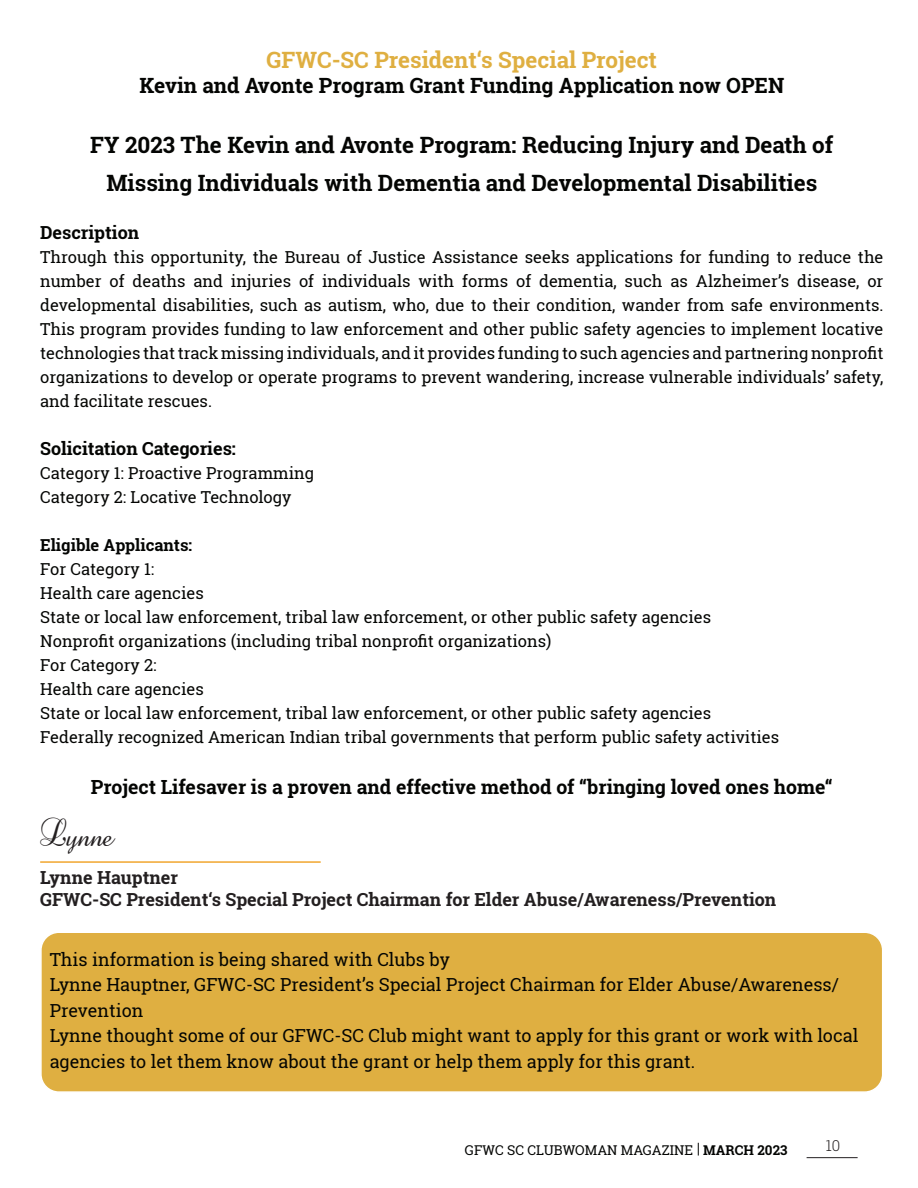
<style>
.page{position:relative;width:918px;height:1188px;background:#fff}
.page>*{position:absolute;margin:0;border:0;box-sizing:border-box;transform-origin:0 0}
.Back_Cover_Notes{font:700 22.5px "Roboto Slab";color:#040503}
.Back_Cover_Notes-2{font:700 22.5px "Roboto Slab";color:#dfaf41}
.Back_Cover_Notes-3{font:700 21px "Roboto Slab";color:#040503}
.Back_Cover_Notes-4{font:700 19.5px "Roboto Slab";color:#040503}
.Back_Cover_Notes-5{font:18px/25.5px "Roboto Slab";color:#040503}
.t1{font:700 18px "Roboto Slab";color:#231f20}
.Back_Cover_Notes-6{font:700 18px "Roboto Slab";color:#040503}
.t2{font:18px "Baroque Script";color:#231f20}
.Back_Cover_Notes-7{font:16.5px/24px "Roboto Slab";color:#040503;text-align:justify}
.Back_Cover_Notes-8{font:700 16.5px/24px "Roboto Slab";color:#040503}
.t3{font:300 15px "Roboto Slab";color:#231f20}
.t4{font:13.5px "Roboto Slab";color:#040503}
.s1{font-weight:400}
.s2{font-weight:700}
</style>
<div class="page">
<hr style="left:807px;top:1157px;width:51px;height:1px;background:#231f20">
<div style="left:41px;top:932px;width:842px;height:160px;background:#dfaf41;border-radius:18px"></div>
<div style="left:40px;top:932px;width:843px;height:161px;border:2px solid #fff;border-radius:18px"></div>
<hr style="left:40px;top:861px;width:281px;height:2px;background:#f1a62e">
<svg style="left:698px;top:1143px;width:1px;height:13px"></svg>
<p class="Back_Cover_Notes-2" style="left:267px;top:45px;width:392px">GFWC-SC President‘s Special Project</p>
<p class="Back_Cover_Notes-3" style="left:139px;top:71px;width:646px">Kevin and Avonte Program Grant Funding Application now OPEN</p>
<p class="Back_Cover_Notes" style="left:90px;top:129px;width:745px">FY 2023 The Kevin and Avonte Program: Reducing Injury and Death of</p>
<p class="Back_Cover_Notes" style="left:106px;top:167px;width:712px">Missing Individuals with Dementia and Developmental Disabilities</p>
<p class="Back_Cover_Notes-6" style="left:40px;top:220px;width:101px">Description</p>
<p class="Back_Cover_Notes-7" style="left:40px;top:244px;width:845px">Through this opportunity, the Bureau of Justice Assistance seeks applications for funding to reduce the number of deaths and injuries of individuals with forms of dementia, such as Alzheimer’s disease, or developmental disabilities, such as autism, who, due to their condition, wander from safe environments.<br>This program provides funding to law enforcement and other public safety agencies to implement locative technologies that track missing individuals, and it provides funding to such agencies and partnering nonprofit organizations to develop or operate programs to prevent wandering, increase vulnerable individuals’ safety, and facilitate rescues.</p>
<p class="Back_Cover_Notes-6" style="left:40px;top:436px;width:197px">Solicitation Categories:</p>
<p class="Back_Cover_Notes-7" style="left:40px;top:460px;width:275px">Category 1: Proactive Programming</p>
<p class="Back_Cover_Notes-7" style="left:40px;top:484px;width:253px">Category 2: Locative Technology</p>
<p class="Back_Cover_Notes-8" style="left:40px;top:532px;width:154px">Eligible Applicants:<br><span class="s1">For Category 1:</span></p>
<p class="Back_Cover_Notes-7" style="left:40px;top:580px;width:165px">Health care agencies</p>
<p class="Back_Cover_Notes-7" style="left:40px;top:604px;width:673px">State or local law enforcement, tribal law enforcement, or other public safety agencies</p>
<p class="Back_Cover_Notes-7" style="left:40px;top:628px;width:513px">Nonprofit organizations (including tribal nonprofit organizations)</p>
<p class="Back_Cover_Notes-7" style="left:40px;top:652px;width:118px">For Category 2:</p>
<p class="Back_Cover_Notes-7" style="left:40px;top:676px;width:165px">Health care agencies</p>
<p class="Back_Cover_Notes-7" style="left:40px;top:700px;width:673px">State or local law enforcement, tribal law enforcement, or other public safety agencies</p>
<p class="Back_Cover_Notes-7" style="left:40px;top:724px;width:740px">Federally recognized American Indian tribal governments that perform public safety activities</p>
<p class="Back_Cover_Notes-4" style="left:91px;top:773px;width:743px">Project Lifesaver is a proven and effective method of “bringing loved ones home“</p>
<p class="t2" style="left:40px;top:829px;width:74px">Lynne</p>
<p class="t1" style="left:40px;top:865px;width:139px">Lynne Hauptner</p>
<p class="t1" style="left:40px;top:887px;width:738px">GFWC-SC President‘s Special Project Chairman for Elder Abuse/Awareness/Prevention</p>
<p class="Back_Cover_Notes-5" style="left:50px;top:946px;width:402px">This information is being shared with Clubs by</p>
<p class="Back_Cover_Notes-5" style="left:50px;top:972px;width:791px">Lynne Hauptner, GFWC-SC President’s Special Project Chairman for Elder Abuse/Awareness/<br>Prevention</p>
<p class="Back_Cover_Notes-5" style="left:50px;top:1023px;width:810px">Lynne thought some of our GFWC-SC Club might want to apply for this grant or work with local agencies to let them know about the grant or help them apply for this grant.</p>
<p class="t4" style="left:465px;top:1141px;width:324px">GFWC SC CLUBWOMAN MAGAZINE <span class="s2">MARCH 2023</span></p>
<p class="t3" style="left:826px;top:1135px;width:16px">10</p>
</div>
